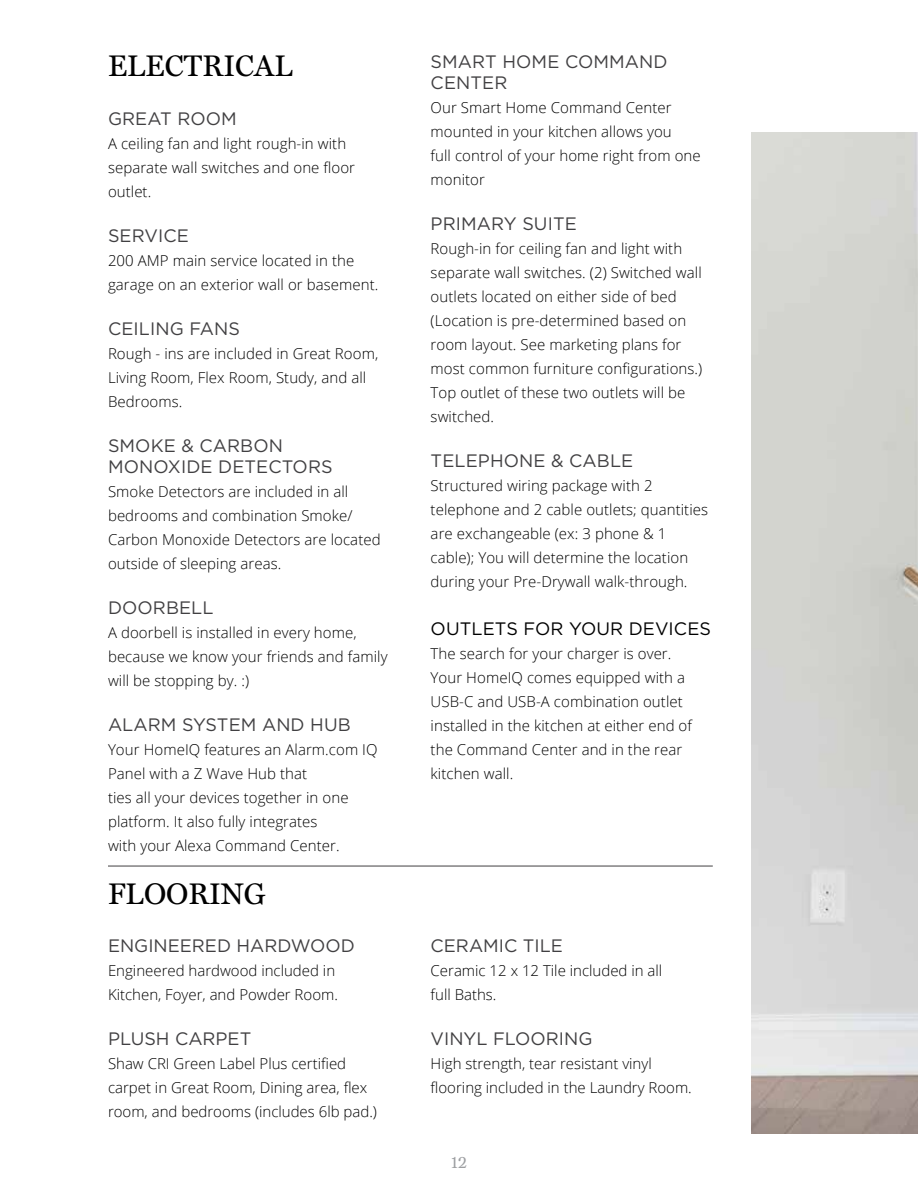
<style>
.page{position:relative;width:918px;height:1188px;background:#fff}
.page>*{position:absolute;margin:0;border:0;box-sizing:border-box;transform-origin:0 0}
.t1{font:500 30px "HK Serif";letter-spacing:.005em;color:#000}
.t2{font:18px/21px "Gotham";letter-spacing:.005em;color:#414042}
.t3{font:18px "Gotham";letter-spacing:.005em;color:#000}
.t4{font:18px "HK Serif";color:#9d9fa2}
.t5{font:300 15px/24px "Open Sans";letter-spacing:.005em;color:#000}
</style>
<div class="page">
<img style="left:752px;top:132px;width:166px;height:1002px">
<hr style="left:108px;top:866px;width:605px;height:1px;background:#414042">
<h1 class="t1" style="left:108px;top:46px;width:186px">ELECTRICAL</h1>
<p class="t2" style="left:108px;top:107px;width:130px">GREAT ROOM</p>
<p class="t5" style="left:108px;top:131px;width:249px">A ceiling fan and light rough-in with separate wall switches and one floor outlet.</p>
<p class="t2" style="left:108px;top:224px;width:82px">SERVICE</p>
<p class="t5" style="left:108px;top:248px;width:272px">200 AMP main service located in the garage on an exterior wall or basement.</p>
<p class="t2" style="left:108px;top:317px;width:134px">CEILING FANS</p>
<p class="t5" style="left:108px;top:341px;width:272px">Rough - ins are included in Great Room,<br>Living Room, Flex Room, Study, and all<br>Bedrooms.</p>
<p class="t2" style="left:108px;top:434px;width:226px">SMOKE &amp; CARBON<br>MONOXIDE DETECTORS</p>
<p class="t5" style="left:108px;top:479px;width:274px">Smoke Detectors are included in all bedrooms and combination Smoke/ Carbon Monoxide Detectors are located outside of sleeping areas.</p>
<p class="t2" style="left:108px;top:596px;width:107px">DOORBELL</p>
<p class="t5" style="left:108px;top:620px;width:281px">A doorbell is installed in every home, because we know your friends and family will be stopping by. :)</p>
<p class="t2" style="left:108px;top:713px;width:244px">ALARM SYSTEM AND HUB</p>
<p class="t5" style="left:108px;top:737px;width:271px">Your HomeIQ features an Alarm.com IQ Panel with a Z Wave Hub that<br>ties all your devices together in one platform. It also fully integrates<br>with your Alexa Command Center.</p>
<h1 class="t1" style="left:108px;top:874px;width:159px">FLOORING</h1>
<p class="t2" style="left:108px;top:935px;width:248px">ENGINEERED HARDWOOD</p>
<p class="t5" style="left:108px;top:959px;width:231px">Engineered hardwood included in<br>Kitchen, Foyer, and Powder Room.</p>
<p class="t2" style="left:108px;top:1028px;width:145px">PLUSH CARPET</p>
<p class="t5" style="left:108px;top:1052px;width:271px">Shaw CRI Green Label Plus certified carpet in Great Room, Dining area, flex room, and bedrooms (includes 6lb pad.)</p>
<p class="t2" style="left:431px;top:51px;width:238px">SMART HOME COMMAND<br>CENTER</p>
<p class="t5" style="left:431px;top:96px;width:272px">Our Smart Home Command Center mounted in your kitchen allows you<br>full control of your home right from one monitor</p>
<p class="t2" style="left:431px;top:213px;width:148px">PRIMARY SUITE</p>
<p class="t5" style="left:431px;top:237px;width:273px">Rough-in for ceiling fan and light with separate wall switches. (2) Switched wall outlets located on either side of bed (Location is pre-determined based on room layout. See marketing plans for most common furniture configurations.)<br>Top outlet of these two outlets will be switched.</p>
<p class="t2" style="left:431px;top:450px;width:204px">TELEPHONE &amp; CABLE</p>
<p class="t5" style="left:431px;top:474px;width:279px">Structured wiring package with 2 telephone and 2 cable outlets; quantities are exchangeable (ex: 3 phone &amp; 1 cable); You will determine the location during your Pre-Drywall walk-through.</p>
<p class="t3" style="left:431px;top:618px;width:282px">OUTLETS FOR YOUR DEVICES</p>
<p class="t5" style="left:431px;top:642px;width:263px">The search for your charger is over.<br>Your HomeIQ comes equipped with a<br>USB-C and USB-A combination outlet installed in the kitchen at either end of the Command Center and in the rear kitchen wall.</p>
<p class="t2" style="left:431px;top:935px;width:134px">CERAMIC TILE</p>
<p class="t5" style="left:431px;top:959px;width:233px">Ceramic 12 x 12 Tile included in all full Baths.</p>
<p class="t2" style="left:431px;top:1028px;width:163px">VINYL FLOORING</p>
<p class="t5" style="left:431px;top:1052px;width:263px">High strength, tear resistant vinyl flooring included in the Laundry Room.</p>
<p class="t4" style="left:451px;top:1149px;width:18px">12</p>
</div>
